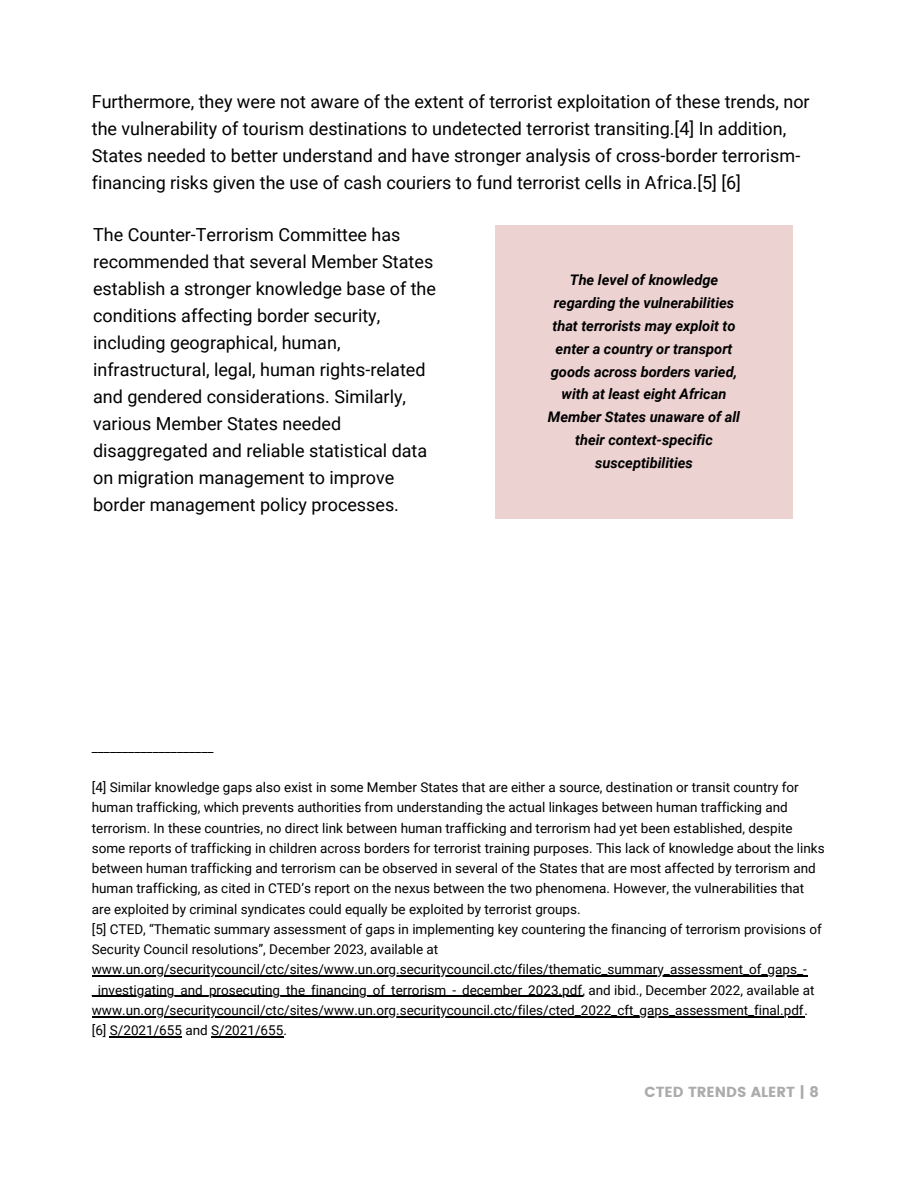
<style>
.page{position:relative;width:918px;height:1188px;background:#fff}
.page>*{position:absolute;margin:0;border:0;box-sizing:border-box;transform-origin:0 0}
.t1{font:18px/27px "Roboto";color:#000}
.t2{font:italic 700 14.55px/22.8px "Roboto";color:#000;text-align:center}
.t3{font:14.55px "Poppins";color:#ababab}
.t4{font:13.5px/20.2px "Roboto";color:#000}
</style>
<div class="page">
<hr style="left:92px;top:976px;width:716px;height:1px;background:#000">
<hr style="left:92px;top:996px;width:491px;height:1px;background:#000">
<hr style="left:92px;top:1016px;width:712px;height:1px;background:#000">
<hr style="left:110px;top:1036px;width:72px;height:1px;background:#000">
<hr style="left:211px;top:1036px;width:72px;height:1px;background:#000">
<div style="left:495px;top:225px;width:298px;height:293px;background:#edd2d2"></div>
<p class="t1" style="left:92px;top:89px;width:719px">Furthermore, they were not aware of the extent of terrorist exploitation of these trends, nor the vulnerability of tourism destinations to undetected terrorist transiting.[4] In addition, States needed to better understand and have stronger analysis of cross-border terrorism&shy;financing risks given the use of cash couriers to fund terrorist cells in Africa.[5] [6]</p>
<p class="t1" style="left:93px;top:221px;width:344px">The Counter-Terrorism Committee has recommended that several Member States establish a stronger knowledge base of the conditions affecting border security, including geographical, human, infrastructural, legal, human rights-related and gendered considerations. Similarly, various Member States needed disaggregated and reliable statistical data on migration management to improve border management policy processes.</p>
<p class="t2" style="left:548px;top:269px;width:194px">The level of knowledge regarding the vulnerabilities that terrorists may exploit to enter a country or transport goods across borders varied, with at least eight African<br>Member States unaware of all their context-specific susceptibilities</p>
<p class="t4" style="left:92px;top:737px;width:123px">____________________</p>
<p class="t4" style="left:92px;top:777px;width:734px">[4] Similar knowledge gaps also exist in some Member States that are either a source, destination or transit country for human trafficking, which prevents authorities from understanding the actual linkages between human trafficking and terrorism. In these countries, no direct link between human trafficking and terrorism had yet been established, despite some reports of trafficking in children across borders for terrorist training purposes. This lack of knowledge about the links between human trafficking and terrorism can be observed in several of the States that are most affected by terrorism and human trafficking, as cited in CTED’s report on the nexus between the two phenomena. However, the vulnerabilities that are exploited by criminal syndicates could equally be exploited by terrorist groups.<br>[5] CTED, “Thematic summary assessment of gaps in implementing key countering the financing of terrorism provisions of Security Council resolutions”, December 2023, available at www.un.org/securitycouncil/ctc/sites/www.un.org.securitycouncil.ctc/files/thematic_summary_assessment_of_gaps_- _investigating_and_prosecuting_the_financing_of_terrorism_-_december_2023.pdf, and ibid., December 2022, available at www.un.org/securitycouncil/ctc/sites/www.un.org.securitycouncil.ctc/files/cted_2022_cft_gaps_assessment_final.pdf. [6] S/2021/655 and S/2021/655.</p>
<p class="t3" style="left:645px;top:1083px;width:176px">CTED TRENDS ALERT | 8</p>
</div>
